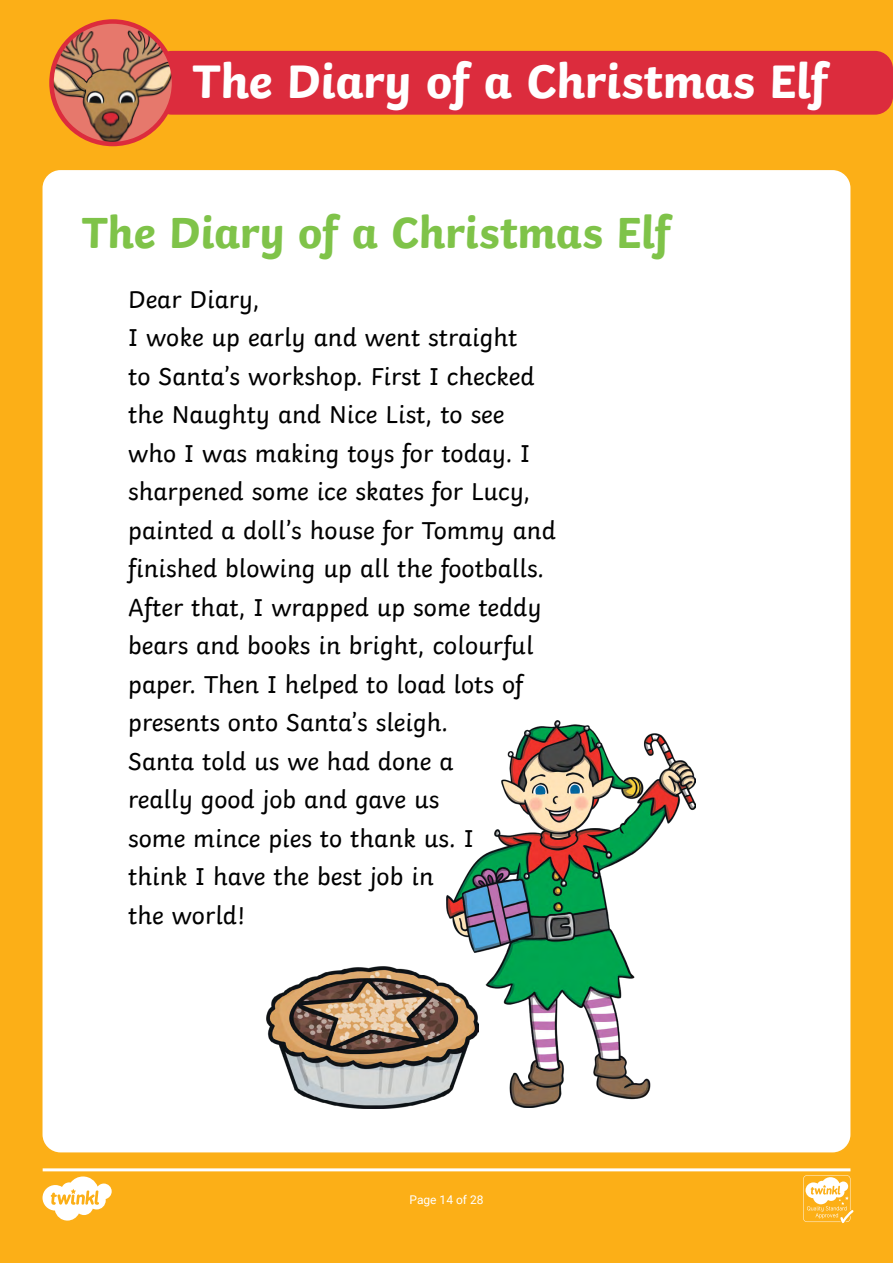
<style>
.page{position:relative;width:893px;height:1263px;background:#fcaf17}
.page>*{position:absolute;margin:0;border:0;box-sizing:border-box;transform-origin:0 0}
.t1{font:700 49.5px "Twinkl";letter-spacing:-.01em;color:#fff}
.t2{font:700 45.9px "Twinkl";letter-spacing:-.01em;color:#7fc349}
.t3{font:25.65px/38.5px "Twinkl";color:#000}
.t4{font:12px "Roboto";color:#fff}
</style>
<div class="page">
<div style="left:43px;top:170px;width:807px;height:982px;background:#fff;border-radius:18px"></div>
<img style="left:446px;top:721px;width:250px;height:386px">
<img style="left:267px;top:967px;width:211px;height:142px">
<svg style="left:43px;top:1168px;width:810px;height:55px"></svg>
<div style="left:154px;top:51px;width:739px;height:64px;background:#dc2c3d;border-radius:18px"></div>
<img style="left:52px;top:22px;width:122px;height:121px">
<div style="left:49px;top:19px;width:127px;height:127px;border:4px solid #dc2c3d;border-radius:50%"></div>
<h1 class="t1" style="left:192px;top:41px;width:637px">The Diary of a Christmas Elf</h1>
<h2 class="t2" style="left:81px;top:195px;width:591px">The Diary of a Christmas Elf</h2>
<p class="t3" style="left:128px;top:278px;width:429px">Dear Diary,<br>I woke up early and went straight<br>to Santa’s workshop. First I checked the Naughty and Nice List, to see who I was making toys for today. I sharpened some ice skates for Lucy, painted a doll’s house for Tommy and finished blowing up all the footballs.<br>After that, I wrapped up some teddy bears and books in bright, colourful paper. Then I helped to load lots of presents onto Santa’s sleigh.<br>Santa told us we had done a<br>really good job and gave us<br>some mince pies to thank us. I<br>think I have the best job in<br>the world!</p>
<p class="t4" style="left:409px;top:1192px;width:76px">Page 14 of 28</p>
</div>
